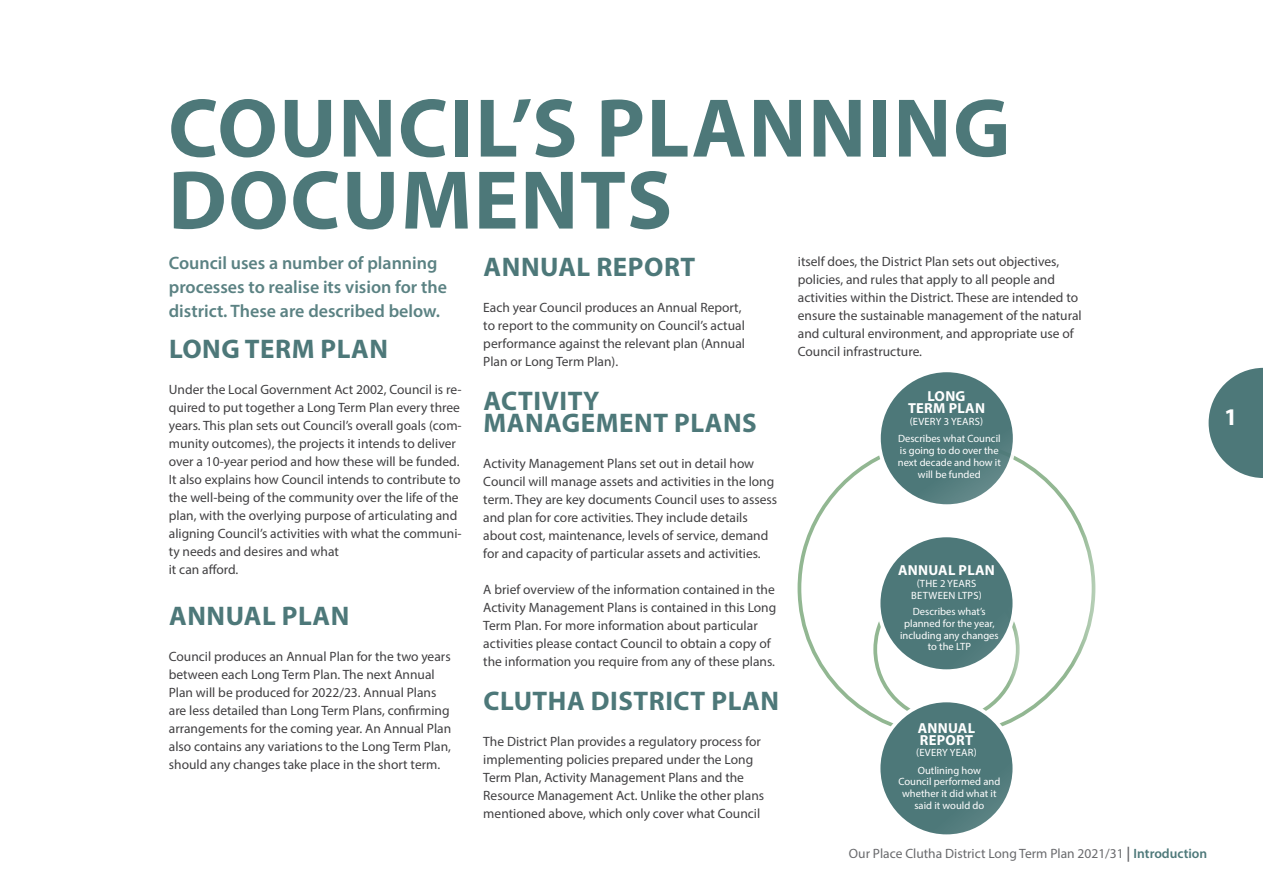
<style>
.page{position:relative;width:1263px;height:893px;background:#fff}
.page>*{position:absolute;margin:0;border:0;box-sizing:border-box;transform-origin:0 0}
.t1{font:700 84px/72px "Myriad Pro";letter-spacing:.02em;color:#4d7879}
.t2{font:700 27px/22.5px "Myriad Pro";letter-spacing:.02em;color:#4d7879}
.t3{font:700 24px "Myriad Pro";color:#fff}
.t4{font:600 18px/24px "Myriad Pro";color:#5b8283}
.t5{font:700 14.55px/11.9px "Myriad Pro";letter-spacing:.02em;color:#fff;text-align:center}
.t6{font:13.5px/18px "Myriad Pro";color:#414042}
.t7{font:13.5px "Myriad Pro";color:#696a6d}
.t8{font:10.5px/11.9px "Myriad Pro";color:#fff;text-align:center}
.t9{font:10.5px/11.9px "Myriad Pro";letter-spacing:.02em;color:#fff;text-align:center}
.s1{font-weight:600;font-size:15px}
.s2{font-weight:600;color:#4d7879}
</style>
<div class="page">
<svg style="left:1208px;top:368px;width:55px;height:110px"></svg>
<svg style="left:797px;top:455px;width:299px;height:272px"></svg>
<svg style="left:871px;top:574px;width:150px;height:150px"></svg>
<div style="left:879px;top:370px;width:136px;height:136px;background:#4d7879;border-radius:50%"></div>
<div style="left:877px;top:368px;width:139px;height:140px;border:4px solid #fff;border-radius:50%"></div>
<div style="left:878px;top:535px;width:136px;height:136px;background:#4d7879;border-radius:50%"></div>
<div style="left:877px;top:533px;width:139px;height:140px;border:4px solid #fff;border-radius:50%"></div>
<div style="left:878px;top:700px;width:136px;height:136px;background:#4d7879;border-radius:50%"></div>
<div style="left:877px;top:699px;width:139px;height:139px;border:4px solid #fff;border-radius:50%"></div>
<h1 class="t1" style="left:168px;top:90px;width:844px">COUNCIL’S PLANNING<br>DOCUMENTS</h1>
<h3 class="t4" style="left:169px;top:251px;width:280px">Council uses a number of planning processes to realise its vision for the district. These are described below.</h3>
<h2 class="t2" style="left:169px;top:337px;width:221px">LONG TERM PLAN</h2>
<p class="t6" style="left:169px;top:380px;width:294px">Under the Local Government Act 2002, Council is re&shy;quired to put together a Long Term Plan every three years. This plan sets out Council’s overall goals (com&shy;munity outcomes), the projects it intends to deliver over a 10-year period and how these will be funded.<br>It also explains how Council intends to contribute to the well-being of the community over the life of the plan, with the overlying purpose of articulating and aligning Council’s activities with what the communi&shy;ty needs and desires and what<br>it can afford.</p>
<h2 class="t2" style="left:169px;top:604px;width:182px">ANNUAL PLAN</h2>
<p class="t6" style="left:169px;top:647px;width:284px">Council produces an Annual Plan for the two years between each Long Term Plan. The next Annual Plan will be produced for 2022/23. Annual Plans are less detailed than Long Term Plans, confirming arrangements for the coming year. An Annual Plan also contains any variations to the Long Term Plan, should any changes take place in the short term.</p>
<p class="t6" style="left:798px;top:252px;width:285px">itself does, the District Plan sets out objectives, policies, and rules that apply to all people and activities within the District. These are intended to ensure the sustainable management of the natural and cultural environment, and appropriate use of Council infrastructure.</p>
<p class="t5" style="left:908px;top:390px;width:79px">LONG<br>TERM PLAN</p>
<p class="t8" style="left:898px;top:412px;width:104px;line-height:17.2px">(EVERY 3 YEARS)<br>Describes what Council</p>
<p class="t8" style="left:898px;top:444px;width:105px">is going to do over the next decade and how it will be funded</p>
<h2 class="t2" style="left:484px;top:255px;width:213px">ANNUAL REPORT</h2>
<p class="t6" style="left:483px;top:298px;width:263px">Each year Council produces an Annual Report, to report to the community on Council’s actual performance against the relevant plan (Annual Plan or Long Term Plan).</p>
<h2 class="t2" style="left:484px;top:388px;width:275px">ACTIVITY<br>MANAGEMENT PLANS</h2>
<p class="t6" style="left:483px;top:454px;width:295px">Activity Management Plans set out in detail how Council will manage assets and activities in the long term. They are key documents Council uses to assess and plan for core activities. They include details about cost, maintenance, levels of service, demand for and capacity of particular assets and activities.</p>
<p class="t6" style="left:483px;top:580px;width:294px">A brief overview of the information contained in the Activity Management Plans is contained in this Long Term Plan. For more information about particular activities please contact Council to obtain a copy of the information you require from any of these plans.</p>
<h2 class="t2" style="left:484px;top:688px;width:297px">CLUTHA DISTRICT PLAN</h2>
<p class="t6" style="left:483px;top:732px;width:282px">The District Plan provides a regulatory process for implementing policies prepared under the Long Term Plan, Activity Management Plans and the Resource Management Act. Unlike the other plans mentioned above, which only cover what Council</p>
<p class="t5" style="left:898px;top:564px;width:98px">ANNUAL PLAN</p>
<p class="t9" style="left:911px;top:577px;width:72px">(THE 2 YEARS<br>BETWEEN LTPS)</p>
<p class="t8" style="left:900px;top:605px;width:100px">Describes what’s planned for the year, including any changes to the LTP</p>
<p class="t5" style="left:918px;top:721px;width:59px;text-align:left">ANNUAL<br>REPORT</p>
<p class="t8" style="left:916px;top:744px;width:66px;line-height:17.2px;text-align:left">(EVERY YEAR)<br>Outlining how</p>
<p class="t8" style="left:898px;top:776px;width:103px">Council performed and whether it did what it said it would do</p>
<p class="t7" style="left:849px;top:845px;width:360px">Our Place Clutha District Long Term Plan 2021/31 <span class="s1">|</span> <span class="s2">Introduction</span></p>
<h3 class="t3" style="left:1224px;top:402px;width:15px">1</h3>
</div>
